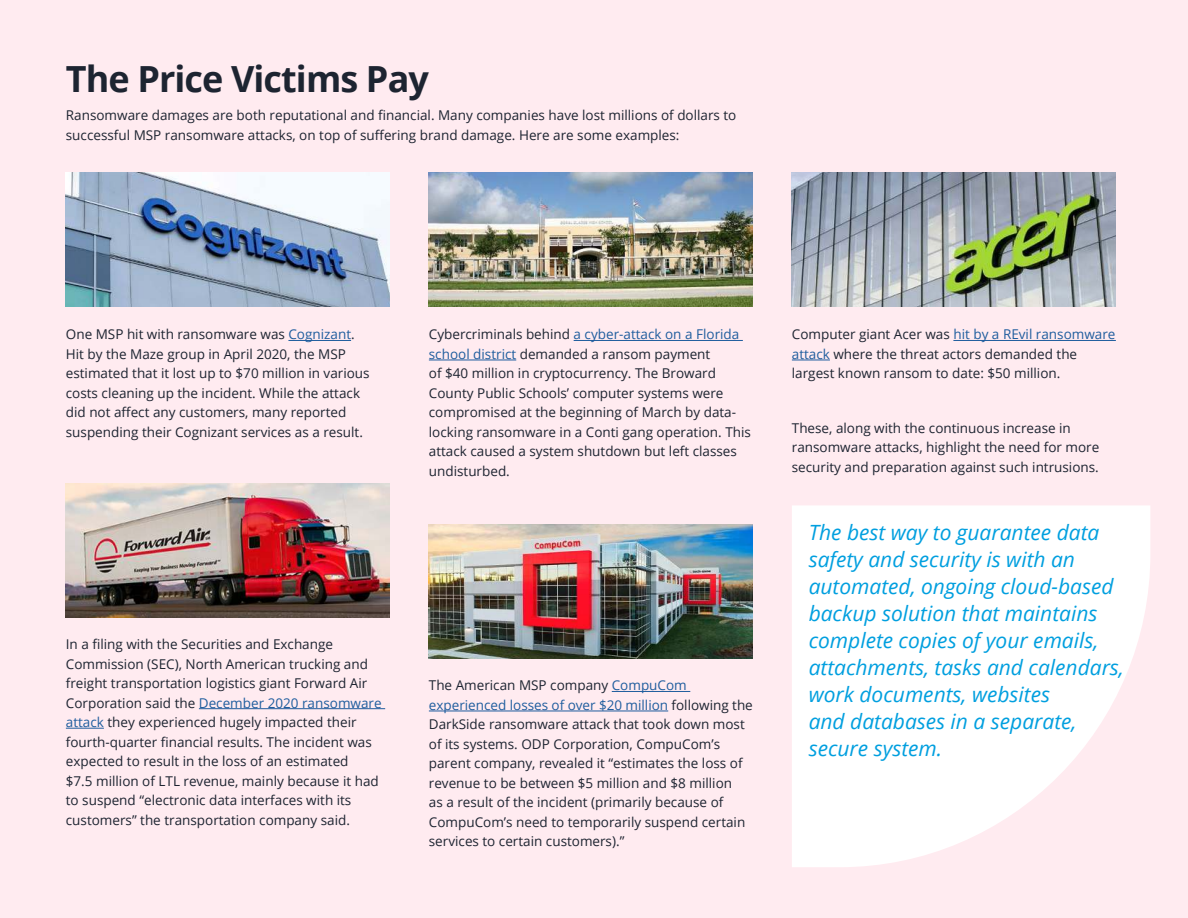
<style>
.page{position:relative;width:1188px;height:918px;background:#ffebf0}
.page>*{position:absolute;margin:0;border:0;box-sizing:border-box;transform-origin:0 0}
.t1{font:700 36px "Open Sans";letter-spacing:-.025em;color:#1d2431}
.t2{font:italic 21px/27px "Open Sans";color:#009fdf}
.t3{font:13.5px/19.5px "Open Sans";color:#1d2431}
.s1{color:#1f5d9e}
</style>
<div class="page">
<hr style="left:288px;top:340px;width:63px;height:1px;background:#1f5d9e">
<hr style="left:953px;top:340px;width:163px;height:1px;background:#1f5d9e">
<hr style="left:792px;top:360px;width:38px;height:1px;background:#1f5d9e">
<hr style="left:574px;top:340px;width:169px;height:1px;background:#1f5d9e">
<hr style="left:429px;top:360px;width:87px;height:1px;background:#1f5d9e">
<hr style="left:612px;top:691px;width:78px;height:1px;background:#1f5d9e">
<hr style="left:429px;top:711px;width:239px;height:1px;background:#1f5d9e">
<hr style="left:199px;top:708px;width:186px;height:1px;background:#1f5d9e">
<hr style="left:66px;top:728px;width:38px;height:1px;background:#1f5d9e">
<img style="left:66px;top:173px;width:324px;height:134px">
<img style="left:792px;top:173px;width:324px;height:134px">
<img style="left:429px;top:173px;width:324px;height:134px">
<img style="left:429px;top:525px;width:324px;height:134px">
<img style="left:66px;top:484px;width:324px;height:134px">
<svg style="left:792px;top:505px;width:358px;height:362px;fill:#fff"></svg>
<h1 class="t1" style="left:66px;top:65px;width:365px">The Price Victims Pay</h1>
<p class="t3" style="left:66px;top:105px;width:672px">Ransomware damages are both reputational and financial. Many companies have lost millions of dollars to successful MSP ransomware attacks, on top of suffering brand damage. Here are some examples:</p>
<p class="t3" style="left:66px;top:326px;width:305px">One MSP hit with ransomware was <span class="s1">Cognizant</span>.<br>Hit by the Maze group in April 2020, the MSP estimated that it lost up to $70 million in various costs cleaning up the incident. While the attack did not affect any customers, many reported suspending their Cognizant services as a result.</p>
<p class="t3" style="left:792px;top:326px;width:325px">Computer giant Acer was <span class="s1">hit by a REvil ransomware attack</span> where the threat actors demanded the largest known ransom to date: $50 million.</p>
<p class="t3" style="left:429px;top:326px;width:324px">Cybercriminals behind <span class="s1">a cyber-attack on a Florida school district</span> demanded a ransom payment<br>of $40 million in cryptocurrency. The Broward County Public Schools’ computer systems were compromised at the beginning of March by data&shy;locking ransomware in a Conti gang operation. This attack caused a system shutdown but left classes undisturbed.</p>
<p class="t3" style="left:792px;top:419px;width:309px">These, along with the continuous increase in ransomware attacks, highlight the need for more security and preparation against such intrusions.</p>
<p class="t3" style="left:66px;top:634px;width:317px">In a filing with the Securities and Exchange Commission (SEC), North American trucking and freight transportation logistics giant Forward Air Corporation said the <span class="s1">December 2020 ransomware attack</span> they experienced hugely impacted their fourth-quarter financial results. The incident was expected to result in the loss of an estimated<br>$7.5 million of LTL revenue, mainly because it had to suspend “electronic data interfaces with its customers” the transportation company said.</p>
<p class="t3" style="left:429px;top:677px;width:326px">The American MSP company <span class="s1">CompuCom experienced losses of over $20 million</span> following the DarkSide ransomware attack that took down most of its systems. ODP Corporation, CompuCom’s parent company, revealed it “estimates the loss of revenue to be between $5 million and $8 million<br>as a result of the incident (primarily because of CompuCom’s need to temporarily suspend certain services to certain customers).”</p>
<p class="t2" style="left:809px;top:521px;width:317px">The best way to guarantee data safety and security is with an automated, ongoing cloud-based backup solution that maintains complete copies of your emails, attachments, tasks and calendars, work documents, websites<br>and databases in a separate, secure system.</p>
</div>
